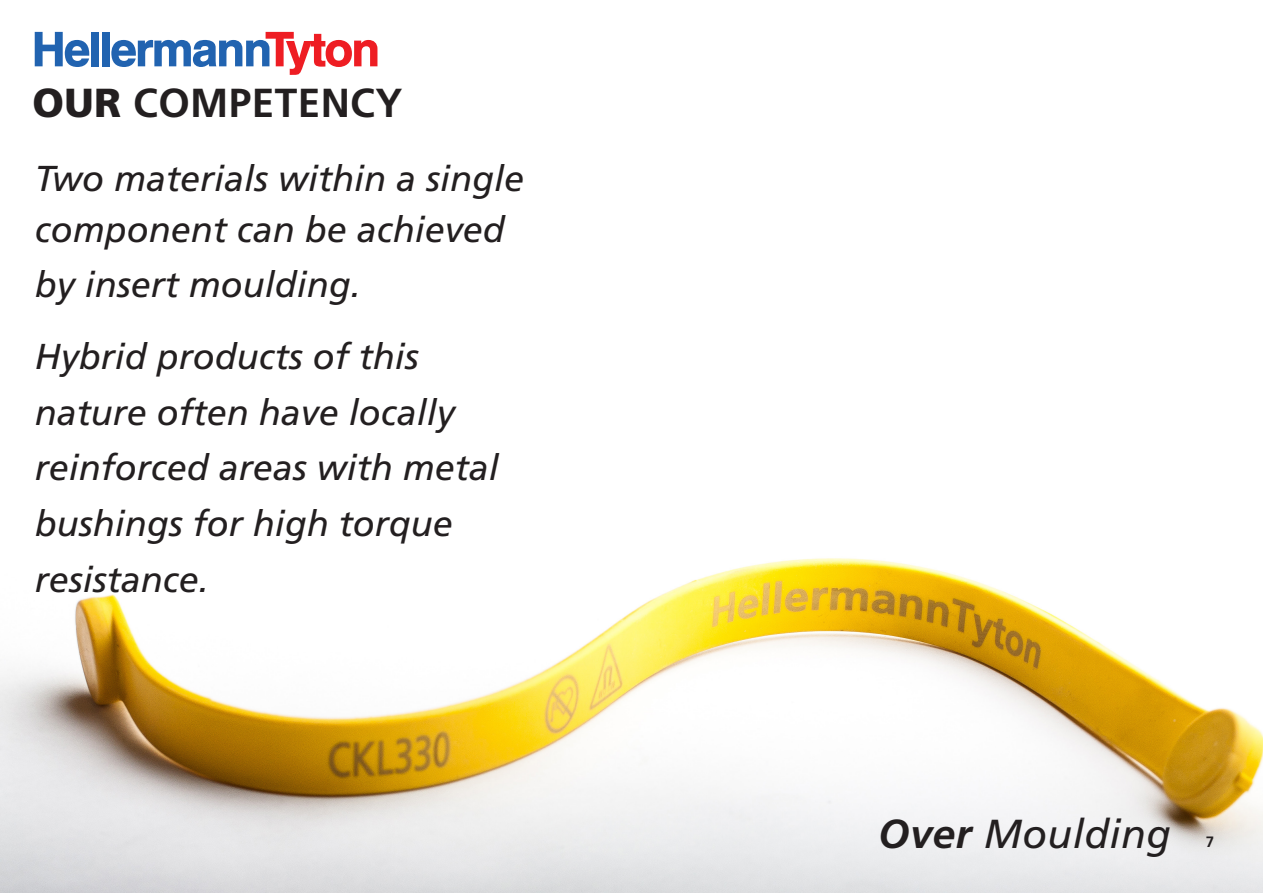
<style>
.page{position:relative;width:1263px;height:893px;background:#fff}
.page>*{position:absolute;margin:0;border:0;box-sizing:border-box;transform-origin:0 0}
.t1{font:700 40.5px "Frutiger LT Pro";letter-spacing:.01em;color:#231f20}
.t2{font:italic 40.5px "Frutiger LT Pro";letter-spacing:.01em;color:#231f20}
.t3{font:italic 36px/51px "Frutiger LT Pro";color:#231f20}
.t4{font:700 15px "Frutiger LT Pro";color:#231f20}
.s1{font-weight:900}
.s2{font-weight:700}
</style>
<div class="page">
<div style="left:91px;top:32px;width:8px;height:34px;background:#2163b0"></div>
<div style="left:102px;top:32px;width:8px;height:34px;background:#2163b0"></div>
<svg style="left:35px;top:32px;width:54px;height:35px"></svg>
<svg style="left:111px;top:32px;width:266px;height:43px"></svg>
<img style="left:0;top:558px;width:1263px;height:335px">
<p class="t1" style="left:33px;top:79px;width:371px"><span class="s1">OUR</span> COMPETENCY</p>
<p class="t3" style="left:35px;top:153px;width:491px">Two materials within a single component can be achieved</p>
<p class="t3" style="left:35px;top:260px;width:328px">by insert moulding.</p>
<p class="t3" style="left:35px;top:332px;width:386px">Hybrid products of this</p>
<p class="t3" style="left:35px;top:387px;width:422px">nature often have locally</p>
<p class="t3" style="left:35px;top:440px;width:466px;line-height:55.5px">reinforced areas with metal bushings for high torque</p>
<p class="t3" style="left:35px;top:554px;width:176px">resistance.</p>
<p class="t2" style="left:878px;top:810px;width:294px"><span class="s2">Over</span> Moulding</p>
<p class="t4" style="left:1206px;top:833px;width:10px">7</p>
</div>
